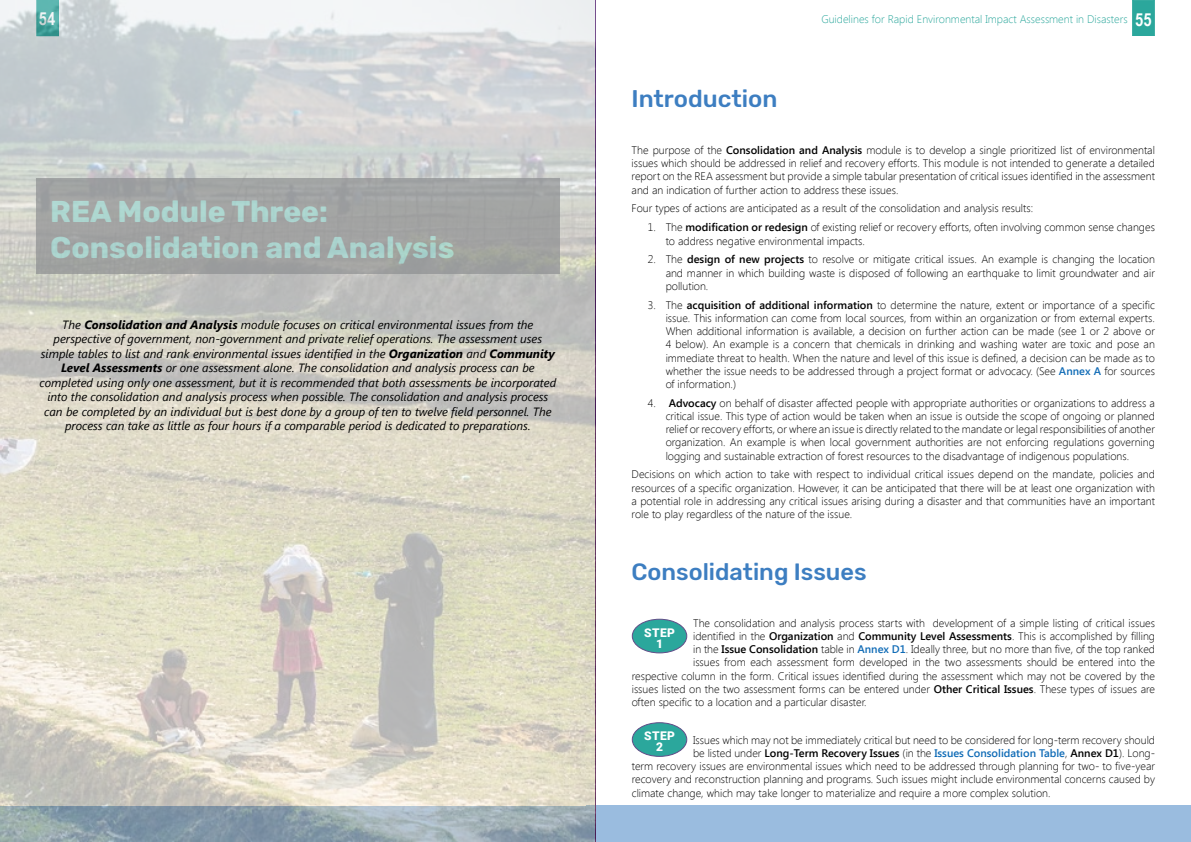
<style>
.page{position:relative;width:1191px;height:842px;background:#fff}
.page>*{position:absolute;margin:0;border:0;box-sizing:border-box;transform-origin:0 0}
.t1{font:700 30px/36px "Rubik";color:#9bd6d1}
.t2{font:500 24px "Rubik";color:#3d7ec1}
.t3{font:500 23.5px "Rubik";color:#3d7ec1}
.t4{font:700 18px "Arial Narrow";color:#fff}
.t5{font:italic 12px/14.4px "Segoe UI";color:#000;text-align:center}
.t6{font:900 12px/11px "Roboto";letter-spacing:.035em;color:#fff;text-align:center}
.t7{font:300 11px/13.2px "Segoe UI";color:#000;text-align:justify}
.t8{font:600 11px "Segoe UI";color:#000}
.t9{font:300 11px "Segoe UI";color:#2ba79c}
.s1{font-weight:700}
.s2{font-family:"Arial Narrow";font-weight:700;font-size:18px;color:#fff}
.s3{font-weight:600}
.s4{font-weight:600;color:#0f6bb6}
.s5{font-weight:300}
.s6{color:#0f6bb6}
</style>
<div class="page">
<div style="left:1132px;top:0;width:22px;height:36px;background:#2ba79c;border:1px solid #2ba79c"></div>
<div style="left:586px;top:806px;width:605px;height:36px;background:#9abcdf"></div>
<div style="left:36px;top:0;width:23px;height:36px;border:1px solid #2ba79c"></div>
<hr style="left:595px;top:0;width:1px;height:842px;background:#571b72">
<img style="left:0;top:1px;width:595px;height:841px">
<div style="left:36px;top:179px;width:523px;height:95px;background:#a1a2a2"></div>
<div style="left:632px;top:619px;width:55px;height:34px;background:#2ba79c;border-radius:50%"></div>
<div style="left:632px;top:619px;width:55px;height:34px;border:1px solid #614d88;border-radius:50%"></div>
<div style="left:632px;top:723px;width:55px;height:33px;background:#2ba79c;border-radius:50%"></div>
<div style="left:632px;top:722px;width:55px;height:35px;border:1px solid #614d88;border-radius:50%"></div>
<h3 class="t4" style="left:39px;top:5px;width:18px">54</h3>
<h1 class="t1" style="left:50px;top:195px;width:406px">REA Module Three:<br>Consolidation and Analysis</h1>
<p class="t5" style="left:40px;top:317px;width:518px">The <span class="s1">Consolidation and Analysis</span> module focuses on critical environmental issues from the perspective of government, non-government and private relief operations. The assessment uses simple tables to list and rank environmental issues identified in the <span class="s1">Organization</span> and <span class="s1">Community Level Assessments</span> or one assessment alone. The consolidation and analysis process can be completed using only one assessment, but it is recommended that both assessments be incorporated into the consolidation and analysis process when possible. The consolidation and analysis process can be completed by an individual but is best done by a group of ten to twelve field personnel. The process can take as little as four hours if a comparable period is dedicated to preparations.</p>
<h2 class="t2" style="left:631px;top:85px;width:147px">Introduction</h2>
<p class="t9" style="left:821px;top:12px;width:332px">Guidelines for Rapid Environmental Impact Assessment in Disasters <span class="s2">55</span></p>
<p class="t7" style="left:631px;top:143px;width:525px">The purpose of the <span class="s3">Consolidation and Analysis</span> module is to develop a single prioritized list of environmental issues which should be addressed in relief and recovery efforts. This module is not intended to generate a detailed report on the REA assessment but provide a simple tabular presentation of critical issues identified in the assessment and an indication of further action to address these issues.</p>
<p class="t7" style="left:631px;top:202px;width:403px">Four types of actions are anticipated as a result of the consolidation and analysis results:</p>
<p class="t7" style="left:665px;top:220px;width:491px;text-indent:-18px">1. The <span class="s3">modification or redesign</span> of existing relief or recovery efforts, often involving common sense changes to address negative environmental impacts.</p>
<p class="t7" style="left:665px;top:253px;width:491px;text-indent:-18px">2. The <span class="s3">design of new projects</span> to resolve or mitigate critical issues. An example is changing the location and manner in which building waste is disposed of following an earthquake to limit groundwater and air pollution.</p>
<p class="t7" style="left:665px;top:298px;width:491px;text-indent:-18px">3. The <span class="s3">acquisition of additional information</span> to determine the nature, extent or importance of a specific issue. This information can come from local sources, from within an organization or from external experts.<br>When additional information is available, a decision on further action can be made (see 1 or 2 above or 4 below). An example is a concern that chemicals in drinking and washing water are toxic and pose an immediate threat to health. When the nature and level of this issue is defined, a decision can be made as to whether the issue needs to be addressed through a project format or advocacy. (See <span class="s4">Annex A</span> for sources of information.)</p>
<p class="t7" style="left:665px;top:396px;width:491px;text-indent:-18px">4. <span class="s3">Advocacy</span> on behalf of disaster affected people with appropriate authorities or organizations to address a critical issue. This type of action would be taken when an issue is outside the scope of ongoing or planned relief or recovery efforts, or where an issue is directly related to the mandate or legal responsibilities of another organization. An example is when local government authorities are not enforcing regulations governing logging and sustainable extraction of forest resources to the disadvantage of indigenous populations.</p>
<p class="t7" style="left:631px;top:468px;width:525px">Decisions on which action to take with respect to individual critical issues depend on the mandate, policies and resources of a specific organization. However, it can be anticipated that there will be at least one organization with a potential role in addressing any critical issues arising during a disaster and that communities have an important role to play regardless of the nature of the issue.</p>
<h3 class="t3" style="left:631px;top:558px;width:237px">Consolidating Issues</h3>
<p class="t7" style="left:693px;top:616px;width:463px">The consolidation and analysis process starts with development of a simple listing of critical issues</p>
<p class="t7" style="left:693px;top:629px;width:463px">identified in the <span class="s3">Organization</span> and <span class="s3">Community Level Assessments</span>. This is accomplished by filling</p>
<p class="t7" style="left:693px;top:642px;width:463px">in the <span class="s3">Issue Consolidation</span> table in <span class="s4">Annex D1</span>. Ideally three, but no more than five, of the top ranked</p>
<p class="t7" style="left:693px;top:655px;width:463px">issues from each assessment form developed in the two assessments should be entered into the</p>
<p class="t7" style="left:632px;top:669px;width:525px">respective column in the form. Critical issues identified during the assessment which may not be covered by the</p>
<p class="t7" style="left:632px;top:682px;width:525px">issues listed on the two assessment forms can be entered under <span class="s3">Other Critical Issues</span>. These types of issues are</p>
<p class="t7" style="left:632px;top:695px;width:236px">often specific to a location and a particular disaster.</p>
<p class="t7" style="left:693px;top:733px;width:463px">Issues which may not be immediately critical but need to be considered for long-term recovery should</p>
<p class="t8" style="left:693px;top:745px;width:463px"><span class="s5">be listed under</span> Long-Term Recovery Issues <span class="s5">(in the</span> <span class="s6">Issues Consolidation Table</span><span class="s5">,</span> Annex D1<span class="s5">). Long-</span></p>
<p class="t7" style="left:632px;top:759px;width:525px">term recovery issues are environmental issues which need to be addressed through planning for two- to five-year</p>
<p class="t7" style="left:632px;top:772px;width:525px">recovery and reconstruction planning and programs. Such issues might include environmental concerns caused by</p>
<p class="t7" style="left:632px;top:786px;width:420px">climate change, which may take longer to materialize and require a more complex solution.</p>
<p class="t6" style="left:644px;top:626px;width:32px">STEP<br>1</p>
<p class="t6" style="left:644px;top:730px;width:32px">STEP<br>2</p>
</div>
